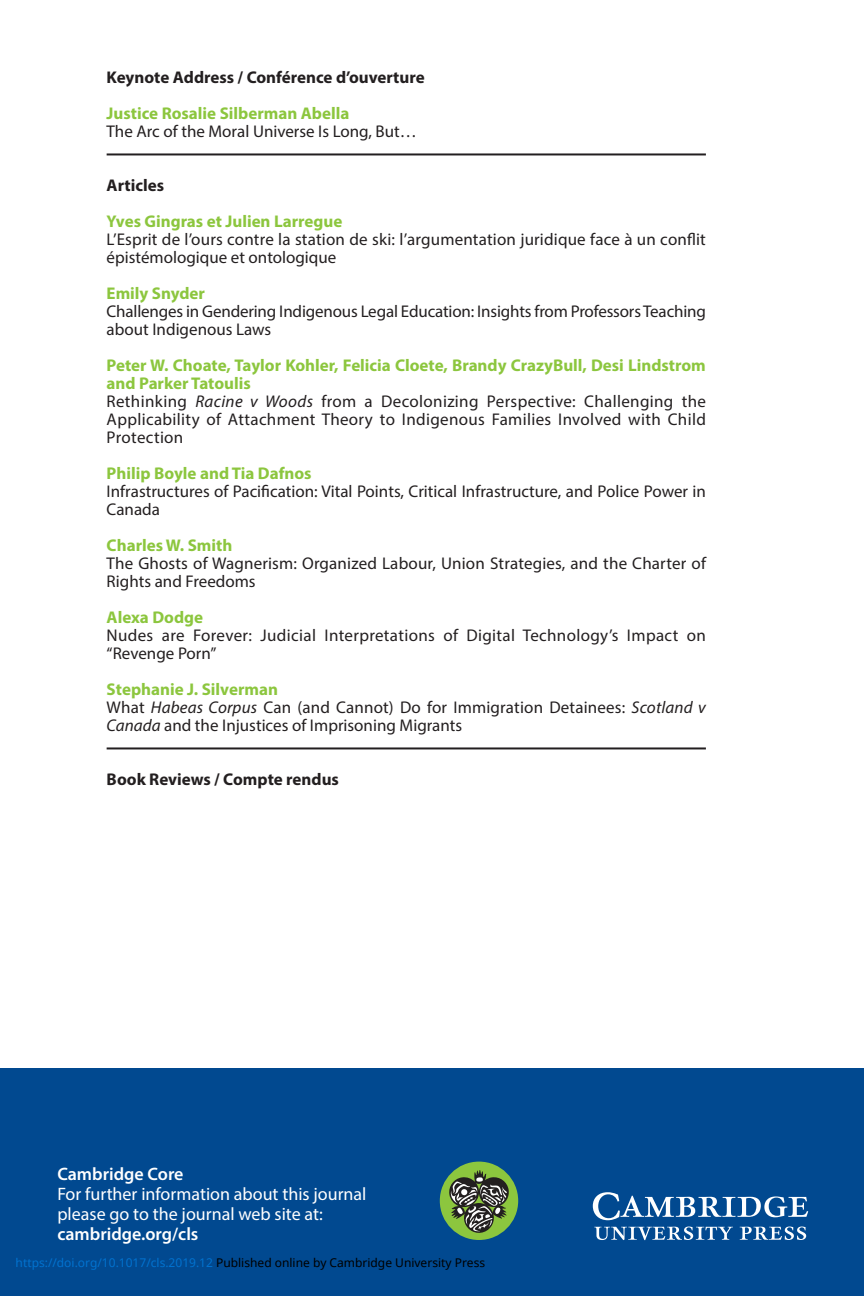
<style>
.page{position:relative;width:864px;height:1296px;background:#fff}
.page>*{position:absolute;margin:0;border:0;box-sizing:border-box;transform-origin:0 0}
.t1{font:18px/20px "Myriad Pro";color:#fff}
.t2{font:600 18px "Myriad Pro";color:#fff}
.t3{font:17px/18px "Myriad Pro";letter-spacing:.01em;color:#231f20}
.t4{font:700 17px "Myriad Pro";color:#8cc63e}
.t5{font:17px/18px "Myriad Pro";letter-spacing:-.01em;color:#231f20}
.t6{font:700 17px "Myriad Pro";color:#231f20}
.t7{font:12px "Noto Sans";color:#000}
.s1{font-weight:700;color:#8cc63e}
.s2{font-style:italic}
.s3{color:#0172cf}
</style>
<div class="page">
<div style="left:0;top:1069px;width:864px;height:227px;background:#014990"></div>
<div style="left:440px;top:1162px;width:78px;height:78px;background:#8cc63e;border-radius:50%"></div>
<svg style="left:448px;top:1170px;width:62px;height:64px"></svg>
<hr style="left:107px;top:153px;width:599px;height:2px;background:#231f20">
<hr style="left:107px;top:747px;width:599px;height:2px;background:#231f20">
<svg style="left:593px;top:1192px;width:215px;height:28px"></svg>
<svg style="left:594px;top:1227px;width:139px;height:13px"></svg>
<svg style="left:740px;top:1227px;width:66px;height:13px"></svg>
<p class="t6" style="left:107px;top:71px;width:320px">Keynote Address / Conférence d’ouverture</p>
<p class="t4" style="left:107px;top:107px;width:244px">Justice Rosalie Silberman Abella</p>
<p class="t3" style="left:107px;top:124px;width:312px">The Arc of the Moral Universe Is Long, But…</p>
<p class="t6" style="left:107px;top:179px;width:59px">Articles</p>
<p class="t4" style="left:107px;top:215px;width:237px">Yves Gingras et Julien Larregue</p>
<p class="t3" style="left:107px;top:232px;width:601px">L’Esprit de l’ours contre la station de ski: l’argumentation juridique face à un conflit épistémologique et ontologique</p>
<p class="t4" style="left:107px;top:287px;width:100px">Emily Snyder</p>
<p class="t5" style="left:107px;top:304px;width:601px">Challenges in Gendering Indigenous Legal Education: Insights from Professors Teaching about Indigenous Laws</p>
<p class="t3" style="left:107px;top:358px;width:601px"><span class="s1">Peter W. Choate, Taylor Kohler, Felicia Cloete, Brandy CrazyBull, Desi Lindstrom and Parker Tatoulis<br></span>Rethinking <span class="s2">Racine v Woods</span> from a Decolonizing Perspective: Challenging the Applicability of Attachment Theory to Indigenous Families Involved with Child Protection</p>
<p class="t4" style="left:107px;top:467px;width:207px">Philip Boyle and Tia Dafnos</p>
<p class="t3" style="left:107px;top:484px;width:601px">Infrastructures of Pacification: Vital Points, Critical Infrastructure, and Police Power in<br>Canada</p>
<p class="t4" style="left:107px;top:539px;width:127px">Charles W. Smith</p>
<p class="t3" style="left:107px;top:556px;width:601px">The Ghosts of Wagnerism: Organized Labour, Union Strategies, and the Charter of<br>Rights and Freedoms</p>
<p class="t4" style="left:107px;top:611px;width:98px">Alexa Dodge</p>
<p class="t3" style="left:107px;top:628px;width:601px">Nudes are Forever: Judicial Interpretations of Digital Technology’s Impact on “Revenge Porn”</p>
<p class="t3" style="left:107px;top:682px;width:601px"><span class="s1">Stephanie J. Silverman<br></span>What <span class="s2">Habeas Corpus</span> Can (and Cannot) Do for Immigration Detainees: <span class="s2">Scotland v<br>Canada</span> and the Injustices of Imprisoning Migrants</p>
<p class="t6" style="left:107px;top:773px;width:234px">Book Reviews / Compte rendus</p>
<p class="t2" style="left:57px;top:1167px;width:128px">Cambridge Core</p>
<p class="t1" style="left:57px;top:1185px;width:311px">For further information about this journal please go to the journal web site at:</p>
<p class="t2" style="left:57px;top:1227px;width:143px">cambridge.org/cls</p>
<p class="t7" style="left:16px;top:1255px;width:471px"><span class="s3">https://doi.org/10.1017/cls.2019.12</span> Published online by Cambridge University Press</p>
</div>
